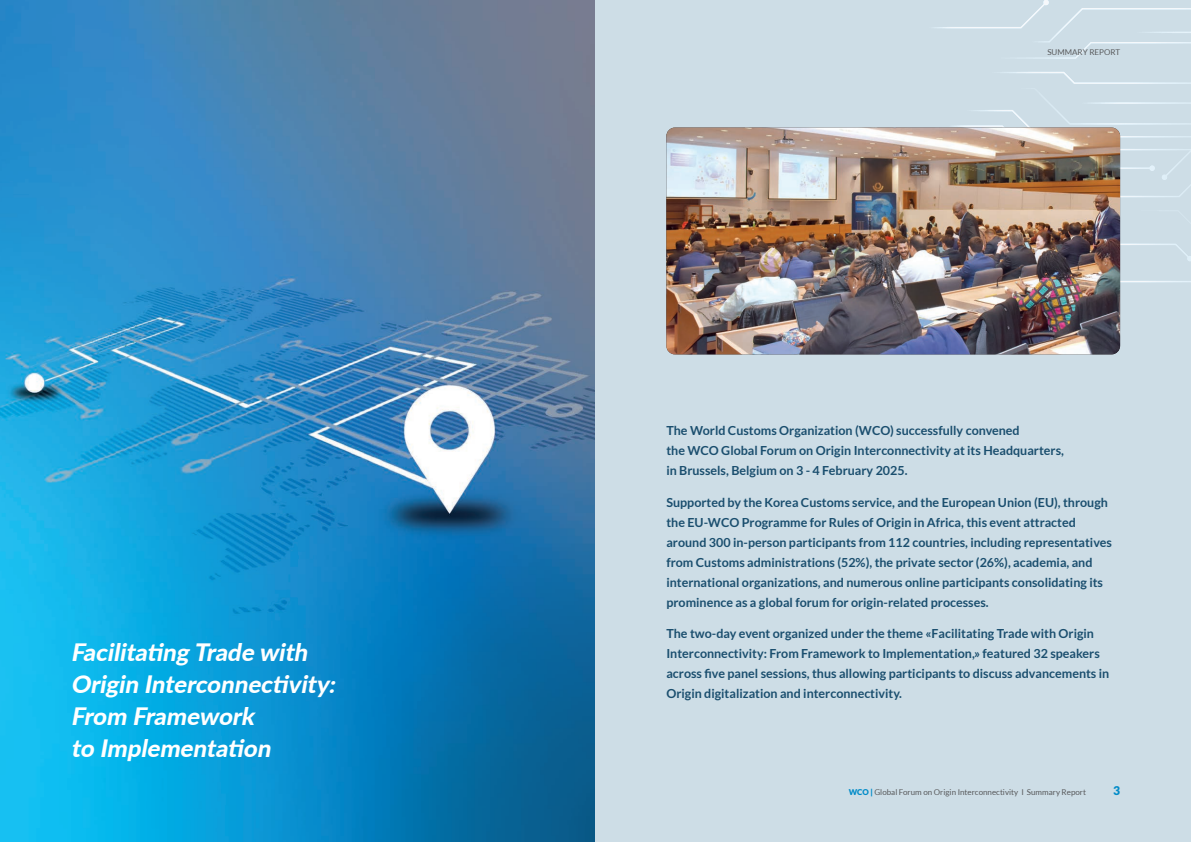
<style>
.page{position:relative;width:1191px;height:842px;background:#fff}
.page>*{position:absolute;margin:0;border:0;box-sizing:border-box;transform-origin:0 0}
.Supertitle{font:italic 800 24px/32px "Lato";color:#fff}
.t1{font:700 12.5px/20px "Lato";color:#1a4e6e}
.Page_number{font:900 12px "Lato";color:#008bc8}
.t2{font:8px "Lato";color:#57585a}
.s1{font-weight:900;color:#008bc8}
</style>
<div class="page">
<img style="left:0;top:0;width:595px;height:842px">
<div style="left:595px;top:0;width:596px;height:842px;background:#cddde6"></div>
<svg style="left:910px;top:0;width:281px;height:305px"></svg>
<img style="left:666px;top:128px;width:454px;height:226px">
<p class="Supertitle" style="left:71px;top:635px;width:271px">Facilitating Trade with<br>Origin Interconnectivity:<br>From Framework<br>to Implementation</p>
<p class="t2" style="left:1047px;top:47px;width:74px">SUMMARY REPORT</p>
<p class="t1" style="left:666px;top:421px;width:399px">The World Customs Organization (WCO) successfully convened<br>the WCO Global Forum on Origin Interconnectivity at its Headquarters, in Brussels, Belgium on 3 - 4 February 2025.</p>
<p class="t1" style="left:666px;top:492px;width:447px">Supported by the Korea Customs service, and the European Union (EU), through the EU-WCO Programme for Rules of Origin in Africa, this event attracted around 300 in-person participants from 112 countries, including representatives from Customs administrations (52%), the private sector (26%), academia, and international organizations, and numerous online participants consolidating its prominence as a global forum for origin-related processes.</p>
<p class="t1" style="left:666px;top:623px;width:444px">The two-day event organized under the theme «Facilitating Trade with Origin Interconnectivity: From Framework to Implementation,» featured 32 speakers across five panel sessions, thus allowing participants to discuss advancements in Origin digitalization and interconnectivity.</p>
<p class="t2" style="left:848px;top:788px;width:239px"><span class="s1">WCO |</span> Global Forum on Origin Interconnectivity I Summary Report</p>
<p class="Page_number" style="left:1113px;top:783px;width:8px">3</p>
</div>
